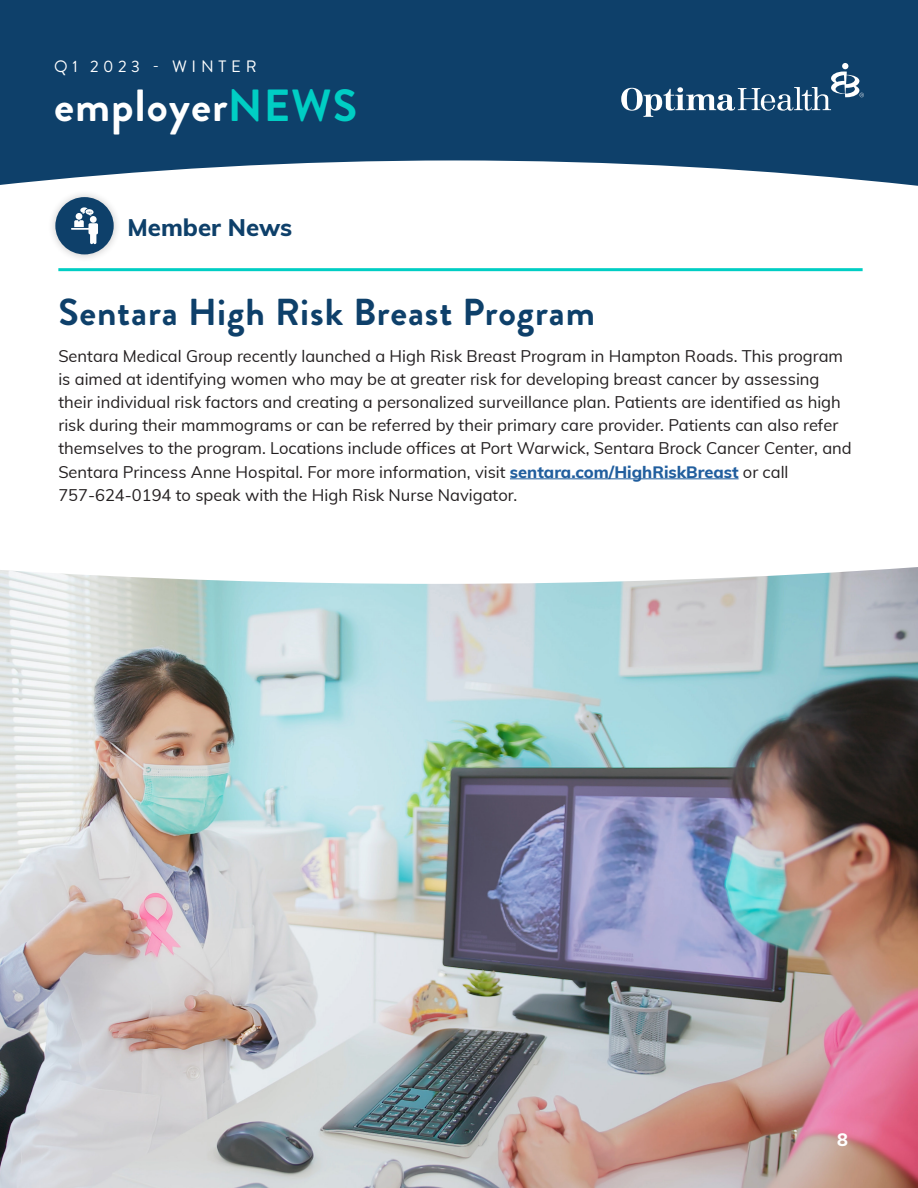
<style>
.page{position:relative;width:918px;height:1188px;background:#fff}
.page>*{position:absolute;margin:0;border:0;box-sizing:border-box;transform-origin:0 0}
.t1{font:700 45px "Brandon Grotesque";letter-spacing:.025em;color:#fff}
.OHP_Main_Headline_NE{font:700 37.5px "Brandon Grotesque";letter-spacing:.025em;color:#0e406a}
.OHP_Body_Copy_Headin{font:800 24px "Muli";color:#0e406a}
.OHP_Body_Copy_Headin-2{font:800 18px "Muli";color:#fff}
.OHP_Body_Copy_NEW1{font:16.5px/23.1px "Muli";color:#231f20}
.t2{font:16.5px "Brandon Grotesque";letter-spacing:.285em;color:#fff}
.s1{color:#00cec4}
.s2{font-weight:800;color:#215e9e}
</style>
<div class="page">
<img style="left:0;top:567px;width:918px;height:621px">
<div style="left:47px;top:189px;width:75px;height:73px;background:#231f20;opacity:.25"></div>
<div style="left:55px;top:197px;width:59px;height:57px;background:#0e406a;border-radius:50%"></div>
<svg style="left:71px;top:207px;width:27px;height:37px"></svg>
<hr style="left:58px;top:268px;width:805px;height:3px;background:#00cec4">
<hr style="left:510px;top:478px;width:229px;height:1px;background:#215e9e">
<svg style="left:0;top:0;width:918px;height:186px;background:#265378"></svg>
<svg style="left:621px;top:63px;width:243px;height:54px;background:#325d80"></svg>
<p class="t2" style="left:54px;top:55px;width:204px">Q1 2023 - WINTER</p>
<h1 class="t1" style="left:54px;top:74px;width:305px">employer<span class="s1">NEWS</span></h1>
<p class="OHP_Body_Copy_Headin" style="left:127px;top:209px;width:166px">Member News</p>
<p class="OHP_Main_Headline_NE" style="left:58px;top:286px;width:538px">Sentara High Risk Breast Program</p>
<p class="OHP_Body_Copy_NEW1" style="left:58px;top:344px;width:795px">Sentara Medical Group recently launched a High Risk Breast Program in Hampton Roads. This program is aimed at identifying women who may be at greater risk for developing breast cancer by assessing their individual risk factors and creating a personalized surveillance plan. Patients are identified as high risk during their mammograms or can be referred by their primary care provider. Patients can also refer themselves to the program. Locations include offices at Port Warwick, Sentara Brock Cancer Center, and Sentara Princess Anne Hospital. For more information, visit <span class="s2">sentara.com/HighRiskBreast</span> or call 757-624-0194 to speak with the High Risk Nurse Navigator.</p>
<p class="OHP_Body_Copy_Headin-2" style="left:837px;top:1126px;width:12px">8</p>
</div>
